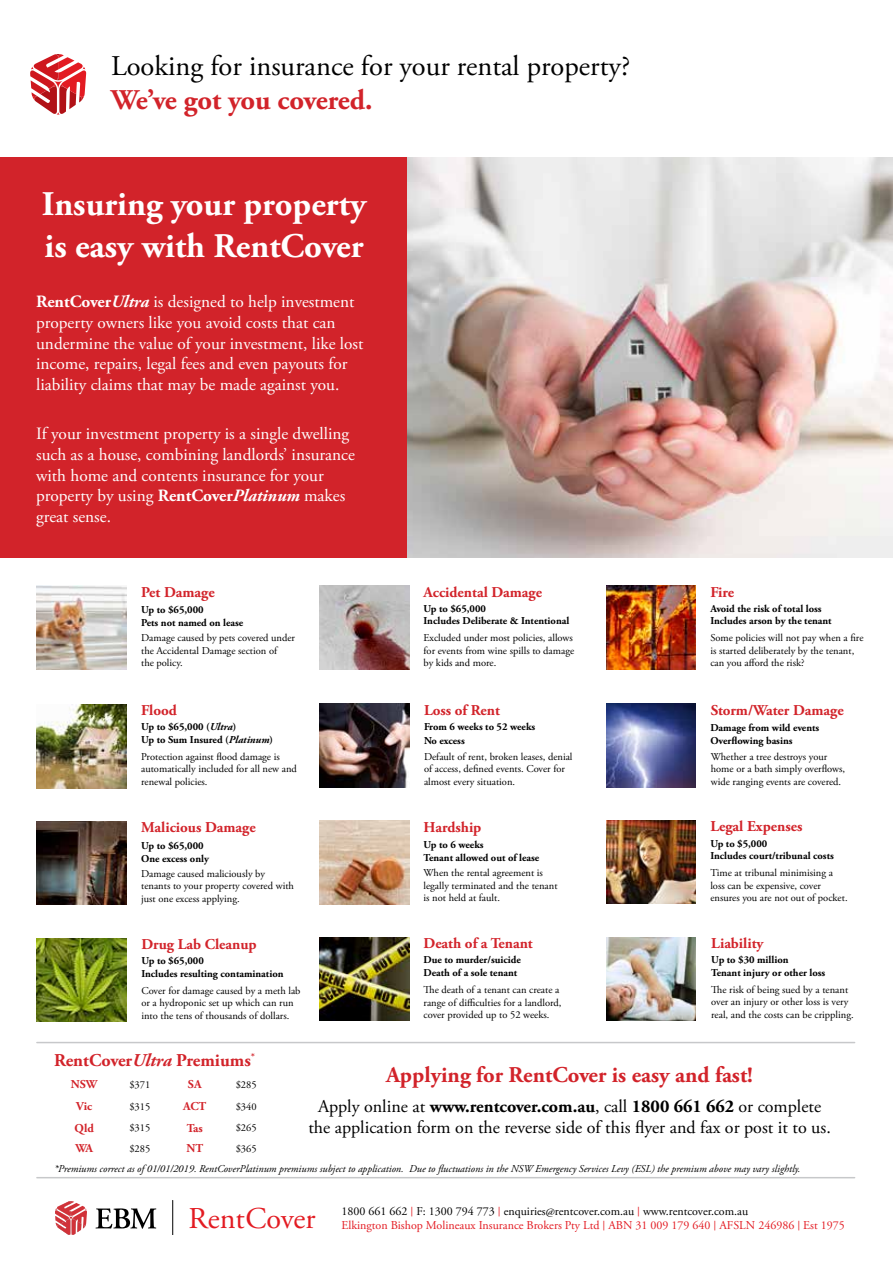
<style>
.page{position:relative;width:893px;height:1263px;background:#fff}
.page>*{position:absolute;margin:0;border:0;box-sizing:border-box;transform-origin:0 0}
.t1{font:700 34.5px/41.4px "Adobe Garamond Pro";color:#fff}
.t2{font:30.15px "Adobe Garamond Pro";color:#e31b22}
.t3{font:28.5px "Adobe Garamond Pro";color:#000}
.t4{font:700 28.5px "Adobe Garamond Pro";letter-spacing:-.01em;color:#d2232a}
.t5{font:700 22.5px "Adobe Garamond Pro";color:#d2232a}
.t6{font:18px/21px "Adobe Garamond Pro";color:#000;text-align:center}
.t7{font:700 18px "Adobe Garamond Pro";color:#d2232a}
.t8{font:17.25px/20.7px "Adobe Garamond Pro";color:#fff}
.t9{font:700 15px "Adobe Garamond Pro";color:#d2232a}
.t10{font:12px "Adobe Garamond Pro";color:#e31b22}
.t11{font:12px "Adobe Garamond Pro";color:#000}
.t12{font:700 12px "Adobe Garamond Pro";color:#d2232a}
.t13{font:10.5px/12.6px "Adobe Garamond Pro";color:#000}
.t14{font:700 10.5px/12.6px "Adobe Garamond Pro";color:#000}
.t15{font:italic 10.5px "Adobe Garamond Pro";color:#000}
.s1{font-weight:700}
.s2{font-weight:700;font-style:italic}
.s3{font-style:italic}
.s4{font-size:9.6px;color:#e31b22}
.s5{font-size:9.6px}
</style>
<div class="page">
<svg style="left:172px;top:1200px;width:1px;height:34px"></svg>
<svg style="left:96px;top:1208px;width:60px;height:21px"></svg>
<svg style="left:55px;top:1201px;width:32px;height:33px"></svg>
<img style="left:406px;top:158px;width:487px;height:400px">
<div style="left:0;top:158px;width:406px;height:400px;background:#d2232a"></div>
<hr style="left:37px;top:1042px;width:818px;height:1px;background:#c7c8ca">
<hr style="left:37px;top:1177px;width:818px;height:1px;background:#c7c8ca">
<svg style="left:30px;top:54px;width:56px;height:61px"></svg>
<img style="left:36px;top:586px;width:90px;height:83px">
<img style="left:36px;top:704px;width:90px;height:84px">
<img style="left:36px;top:938px;width:90px;height:84px">
<img style="left:36px;top:821px;width:90px;height:84px">
<img style="left:320px;top:586px;width:89px;height:83px">
<img style="left:320px;top:704px;width:89px;height:83px">
<img style="left:607px;top:586px;width:89px;height:83px">
<img style="left:320px;top:937px;width:89px;height:84px">
<img style="left:320px;top:821px;width:89px;height:83px">
<img style="left:607px;top:704px;width:89px;height:83px">
<img style="left:607px;top:820px;width:89px;height:84px">
<img style="left:607px;top:937px;width:89px;height:83px">
<h3 class="t3" style="left:111px;top:49px;width:521px">Looking for insurance for your rental property?</h3>
<h3 class="t4" style="left:111px;top:83px;width:263px">We’ve got you covered.</h3>
<h1 class="t1" style="left:42px;top:184px;width:326px">Insuring your property is easy with RentCover</h1>
<p class="t8" style="left:36px;top:292px;width:329px"><span class="s1">RentCover</span><span class="s2">Ultra</span> is designed to help investment property owners like you avoid costs that can undermine the value of your investment, like lost income, repairs, legal fees and even payouts for liability claims that may be made against you.</p>
<h3 class="t8" style="left:36px;top:424px;width:320px">If your investment property is a single dwelling such as a house, combining landlords’ insurance with home and contents insurance for your property by using <span class="s1">RentCover</span><span class="s2">Platinum</span> makes great sense.</h3>
<h3 class="t9" style="left:141px;top:583px;width:75px">Pet Damage</h3>
<p class="t14" style="left:141px;top:604px;width:104px">Up to $65,000<br>Pets not named on lease</p>
<p class="t13" style="left:141px;top:632px;width:155px">Damage caused by pets covered under the Accidental Damage section of<br>the policy.</p>
<h3 class="t9" style="left:424px;top:583px;width:120px">Accidental Damage</h3>
<p class="t14" style="left:424px;top:602px;width:147px">Up to $65,000<br>Includes Deliberate &amp; Intentional</p>
<p class="t13" style="left:424px;top:632px;width:152px">Excluded under most policies, allows for events from wine spills to damage by kids and more.</p>
<h3 class="t9" style="left:710px;top:583px;width:25px">Fire</h3>
<p class="t14" style="left:710px;top:602px;width:123px">Avoid the risk of total loss<br>Includes arson by the tenant</p>
<p class="t13" style="left:710px;top:632px;width:155px">Some policies will not pay when a fire is started deliberately by the tenant, can you afford the risk?</p>
<h3 class="t9" style="left:141px;top:702px;width:37px">Flood</h3>
<h3 class="t9" style="left:424px;top:701px;width:78px">Loss of Rent</h3>
<h3 class="t9" style="left:711px;top:701px;width:134px">Storm/Water Damage</h3>
<p class="t14" style="left:141px;top:721px;width:133px">Up to $65,000 (<span class="s3">Ultra</span>)<br>Up to Sum Insured (<span class="s3">Platinum</span>)</p>
<p class="t14" style="left:424px;top:720px;width:113px;line-height:14.2px">From 6 weeks to 52 weeks<br>No excess</p>
<p class="t14" style="left:710px;top:721px;width:110px">Damage from wild events<br>Overflowing basins</p>
<p class="t13" style="left:141px;top:750px;width:157px">Protection against flood damage is automatically included for all new and renewal policies.</p>
<p class="t13" style="left:424px;top:750px;width:150px">Default of rent, broken leases, denial of access, defined events. Cover for almost every situation.</p>
<p class="t13" style="left:711px;top:750px;width:136px">Whether a tree destroys your home or a bath simply overflows, wide ranging events are covered.</p>
<h3 class="t9" style="left:141px;top:819px;width:116px">Malicious Damage</h3>
<h3 class="t9" style="left:424px;top:818px;width:59px">Hardship</h3>
<h3 class="t9" style="left:710px;top:818px;width:94px">Legal Expenses</h3>
<p class="t14" style="left:141px;top:839px;width:69px">Up to $65,000<br>One excess only</p>
<p class="t14" style="left:424px;top:839px;width:117px">Up to 6 weeks<br>Tenant allowed out of lease</p>
<p class="t14" style="left:710px;top:837px;width:125px">Up to $5,000<br>Includes court/tribunal costs</p>
<p class="t13" style="left:141px;top:868px;width:154px">Damage caused maliciously by tenants to your property covered with just one excess applying.</p>
<p class="t13" style="left:424px;top:867px;width:136px">When the rental agreement is legally terminated and the tenant is not held at fault.</p>
<p class="t13" style="left:710px;top:867px;width:139px">Time at tribunal minimising a loss can be expensive, cover ensures you are not out of pocket.</p>
<h3 class="t9" style="left:141px;top:935px;width:117px">Drug Lab Cleanup</h3>
<h3 class="t9" style="left:424px;top:935px;width:111px">Death of a Tenant</h3>
<h3 class="t9" style="left:711px;top:934px;width:54px">Liability</h3>
<p class="t14" style="left:141px;top:955px;width:144px">Up to $65,000<br>Includes resulting contamination</p>
<p class="t14" style="left:424px;top:954px;width:99px">Due to murder/suicide<br>Death of a sole tenant</p>
<p class="t14" style="left:711px;top:954px;width:116px">Up to $30 million<br>Tenant injury or other loss</p>
<p class="t13" style="left:141px;top:984px;width:161px">Cover for damage caused by a meth lab or a hydroponic set up which can run into the tens of thousands of dollars.</p>
<p class="t13" style="left:424px;top:984px;width:139px">The death of a tenant can create a range of difficulties for a landlord, cover provided up to 52 weeks.</p>
<p class="t13" style="left:711px;top:983px;width:144px">The risk of being sued by a tenant over an injury or other loss is very real, and the costs can be crippling.</p>
<h3 class="t7" style="left:54px;top:1050px;width:203px">RentCover<span class="s3">Ultra</span> Premiums<sup>*</sup></h3>
<p class="t12" style="left:71px;top:1078px;width:28px">NSW</p>
<p class="t13" style="left:129px;top:1079px;width:22px">$371</p>
<p class="t12" style="left:188px;top:1078px;width:15px">SA</p>
<p class="t13" style="left:236px;top:1079px;width:22px">$285</p>
<p class="t12" style="left:76px;top:1099px;width:18px">Vic</p>
<p class="t13" style="left:129px;top:1100px;width:22px">$315</p>
<p class="t12" style="left:183px;top:1099px;width:25px">ACT</p>
<p class="t13" style="left:236px;top:1100px;width:22px">$340</p>
<p class="t12" style="left:75px;top:1121px;width:21px">Qld</p>
<p class="t13" style="left:129px;top:1122px;width:22px">$315</p>
<p class="t12" style="left:187px;top:1121px;width:18px">Tas</p>
<p class="t13" style="left:236px;top:1122px;width:22px">$265</p>
<p class="t12" style="left:75px;top:1141px;width:19px">WA</p>
<p class="t13" style="left:129px;top:1142px;width:22px">$285</p>
<p class="t12" style="left:186px;top:1141px;width:18px">NT</p>
<p class="t13" style="left:236px;top:1142px;width:22px">$365</p>
<p class="t15" style="left:54px;top:1162px;width:748px">*Premiums correct as of 01/01/2019. RentCoverPlatinum premiums subject to application. Due to fluctuations in the NSW Emergency Services Levy (ESL) the premium above may vary slightly.</p>
<h3 class="t5" style="left:386px;top:1062px;width:368px">Applying for RentCover is easy and fast!</h3>
<h3 class="t6" style="left:308px;top:1096px;width:524px">Apply online at <span class="s1">www.rentcover.com.au</span>, call <span class="s1">1800 661 662</span> or complete the application form on the reverse side of this flyer and fax or post it to us.</h3>
<h2 class="t2" style="left:188px;top:1200px;width:129px">RentCover</h2>
<p class="t11" style="left:342px;top:1204px;width:408px">1800 661 662 <span class="s4">|</span> F: 1300 794 773 <span class="s4">|</span> enquiries@rentcover.com.au <span class="s4">|</span> www.rentcover.com.au</p>
<p class="t10" style="left:342px;top:1218px;width:505px">Elkington Bishop Molineaux Insurance Brokers Pty Ltd <span class="s5">|</span> ABN 31 009 179 640 <span class="s5">|</span> AFSLN 246986 <span class="s5">|</span> Est 1975</p>
</div>
